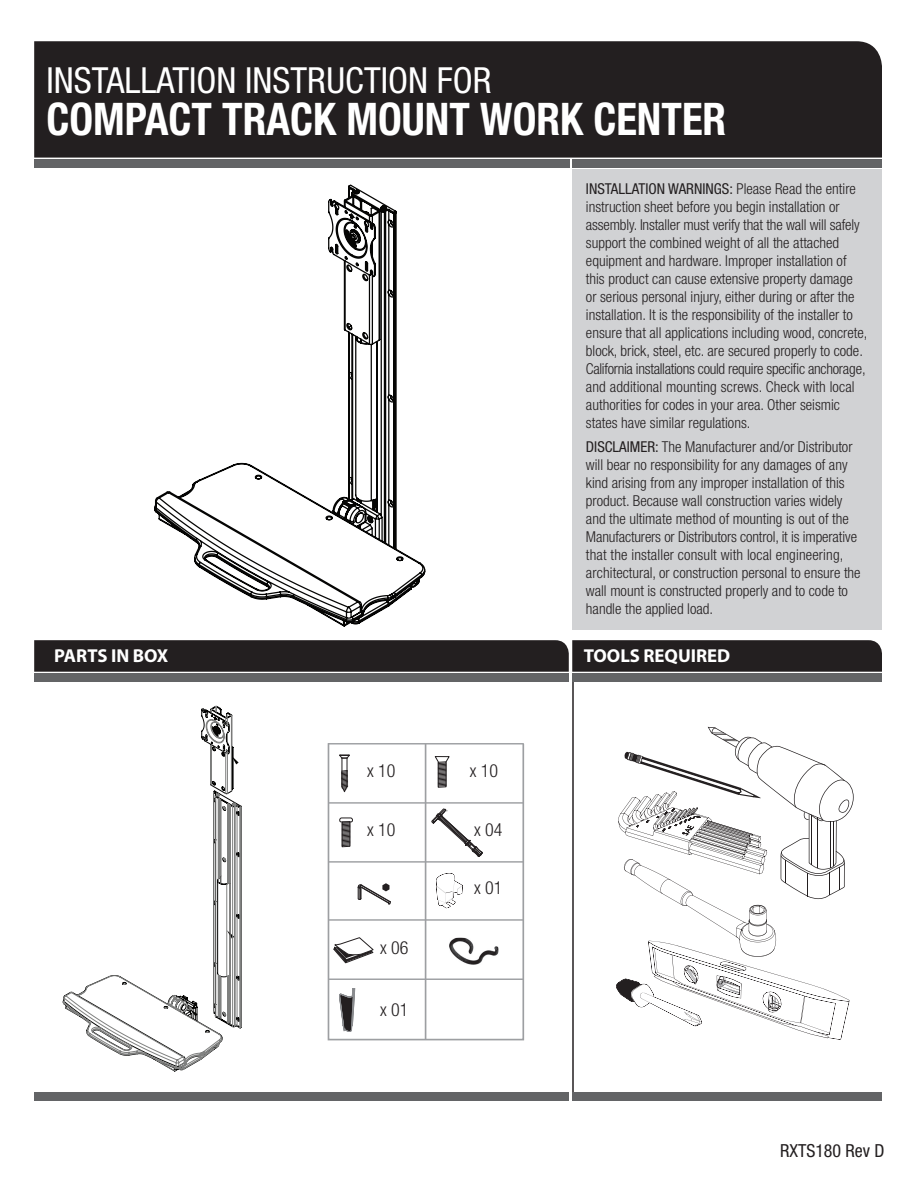
<style>
.page{position:relative;width:918px;height:1188px;background:#fff}
.page>*{position:absolute;margin:0;border:0;box-sizing:border-box;transform-origin:0 0}
.t1{font:700 condensed 45px "Helvetica Neue";color:#fff;scale:.95 1}
.t2{font:condensed 36px "Helvetica Neue";color:#fff}
.t3{font:700 18.75px "Myriad Pro";color:#fff}
.t4{font:300 condensed 18px "Helvetica Neue";color:#231f20}
.t5{font:condensed 18px "Helvetica Neue";color:#231f20}
.t6{font:300 condensed 15px/18px "Helvetica Neue";color:#231f20}
.s1{font-weight:400}
</style>
<div class="page">
<div style="left:34px;top:41px;width:848px;height:117px;background:#231f20"></div>
<div style="left:34px;top:673px;width:535px;height:9px;background:#636466"></div>
<div style="left:34px;top:1092px;width:535px;height:9px;background:#636466"></div>
<div style="left:572px;top:159px;width:310px;height:9px;background:#636466"></div>
<div style="left:572px;top:170px;width:310px;height:460px;background:#d1d2d4"></div>
<svg style="left:34px;top:640px;width:848px;height:32px;background:#272324"></svg>
<hr style="left:572px;top:678px;width:2px;height:423px;background:#231f20">
<div style="left:572px;top:673px;width:310px;height:9px;background:#636466"></div>
<div style="left:572px;top:1092px;width:310px;height:9px;background:#636466"></div>
<div style="left:34px;top:159px;width:536px;height:9px;background:#636466"></div>
<svg style="left:154px;top:184px;width:272px;height:443px"></svg>
<svg style="left:63px;top:706px;width:179px;height:365px"></svg>
<svg style="left:328px;top:744px;width:196px;height:297px"></svg>
<hr style="left:328px;top:743px;width:196px;height:1px;background:#9d9fa2">
<hr style="left:425px;top:744px;width:1px;height:296px;background:#9d9fa2">
<div style="left:342px;top:822px;width:8px;height:25px;border:1px solid #231f20"></div>
<svg style="left:342px;top:823px;width:8px;height:23px"></svg>
<hr style="left:364px;top:749px;width:12px;height:4px;background:#fff;border-radius:2px">
<div style="left:340px;top:818px;width:13px;height:4px;border:1px solid #231f20;border-radius:2px"></div>
<svg style="left:358px;top:883px;width:33px;height:22px"></svg>
<hr style="left:328px;top:802px;width:195px;height:2px;background:#9d9fa2">
<hr style="left:328px;top:979px;width:195px;height:1px;background:#9d9fa2">
<hr style="left:328px;top:861px;width:195px;height:2px;background:#9d9fa2">
<hr style="left:328px;top:919px;width:195px;height:2px;background:#9d9fa2">
<svg style="left:436px;top:873px;width:41px;height:37px"></svg>
<svg style="left:339px;top:755px;width:11px;height:37px"></svg>
<svg style="left:339px;top:988px;width:16px;height:44px"></svg>
<svg style="left:333px;top:938px;width:41px;height:25px"></svg>
<svg style="left:616px;top:727px;width:238px;height:313px"></svg>
<p class="t2" style="left:46px;top:59px;width:446px">INSTALLATION INSTRUCTION FOR</p>
<p class="t1" style="left:46px;top:92px;width:717px">COMPACT TRACK MOUNT WORK CENTER</p>
<p class="t6" style="left:586px;top:179px;width:283px"><span class="s1">INSTALLATION WARNINGS:</span> Please Read the entire instruction sheet before you begin installation or assembly. Installer must verify that the wall will safely support the combined weight of all the attached equipment and hardware. Improper installation of this product can cause extensive property damage<br>or serious personal injury, either during or after the installation. It is the responsibility of the installer to ensure that all applications including wood, concrete, block, brick, steel, etc. are secured properly to code.<br>California installations could require specific anchorage, and additional mounting screws. Check with local authorities for codes in your area. Other seismic states have similar regulations.</p>
<p class="t6" style="left:586px;top:437px;width:276px"><span class="s1">DISCLAIMER:</span> The Manufacturer and/or Distributor will bear no responsibility for any damages of any kind arising from any improper installation of this product. Because wall construction varies widely and the ultimate method of mounting is out of the Manufacturers or Distributors control, it is imperative that the installer consult with local engineering, architectural, or construction personal to ensure the wall mount is constructed properly and to code to handle the applied load.</p>
<p class="t3" style="left:54px;top:644px;width:116px">PARTS IN BOX</p>
<p class="t3" style="left:584px;top:644px;width:148px">TOOLS REQUIRED</p>
<p class="t4" style="left:367px;top:760px;width:30px">x 10</p>
<p class="t4" style="left:470px;top:760px;width:30px">x 10</p>
<p class="t4" style="left:367px;top:820px;width:30px">x 10</p>
<p class="t4" style="left:474px;top:820px;width:30px">x 04</p>
<p class="t4" style="left:380px;top:937px;width:30px">x 06</p>
<p class="t4" style="left:380px;top:999px;width:30px">x 01</p>
<p class="t4" style="left:474px;top:877px;width:30px">x 01</p>
<p class="t5" style="left:780px;top:1140px;width:106px">RXTS180 Rev D</p>
</div>
